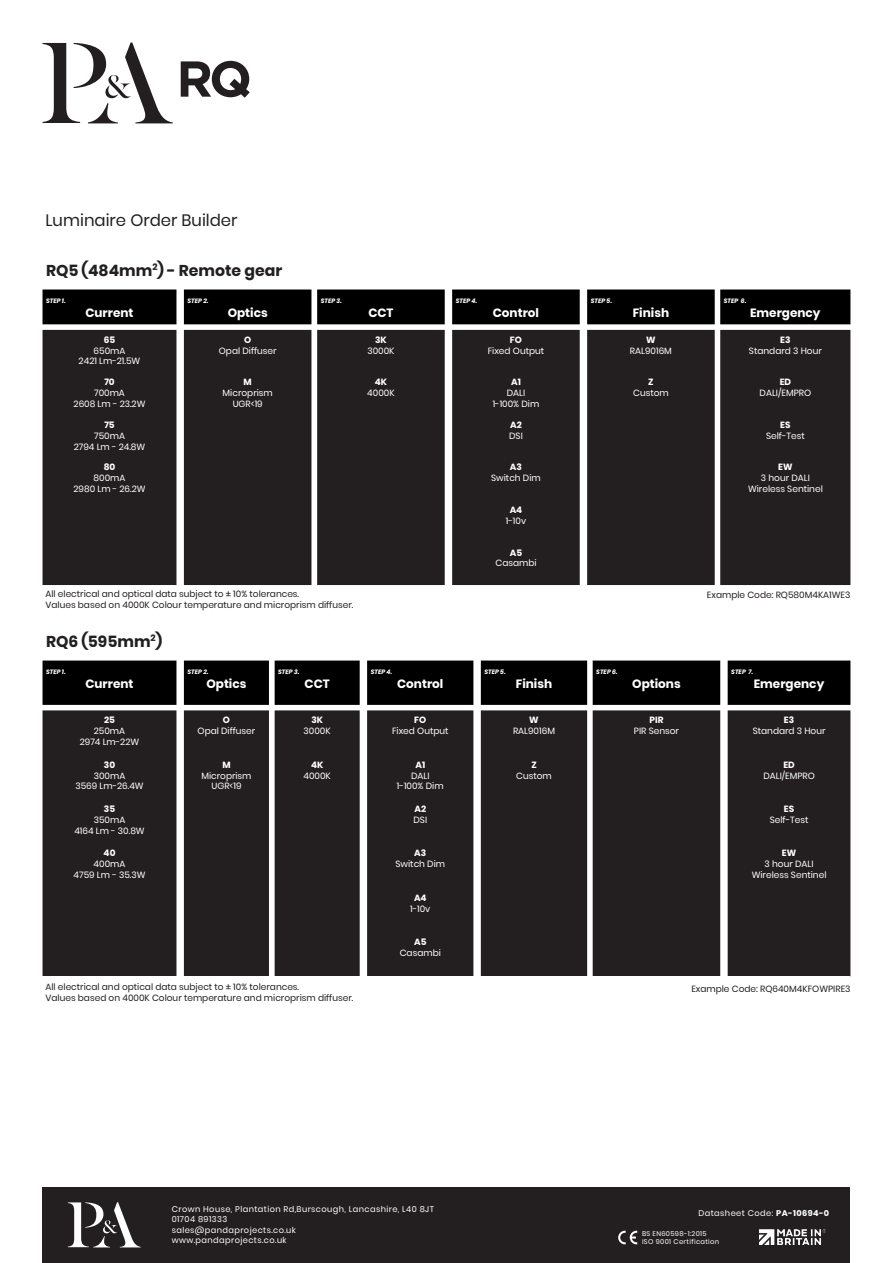
<style>
.page{position:relative;width:893px;height:1263px;background:#fff}
.page>*{position:absolute;margin:0;border:0;box-sizing:border-box;transform-origin:0 0}
.t1{font:700 50.4px "Gotham";color:#231f20}
.t2{font:16.5px "Poppins";color:#231f20}
.t3{font:700 15.6px "Poppins";color:#231f20}
.t4{font:700 12px "Poppins";color:#fff}
.t5{font:9px/10.8px "Poppins";color:#fff;text-align:center}
.t6{font:9px/10.8px "Poppins";color:#231f20}
.t7{font:700 9px "Poppins";color:#fff}
.t8{font:8.25px/10.5px "Poppins";letter-spacing:.05em;color:#fff}
.t9{font:6.75px/8.1px "Poppins";letter-spacing:.05em;color:#fff}
.t10{font:italic 700 6.3px "Poppins";color:#fff}
.s1{font-weight:700}
</style>
<div class="page">
<svg style="left:43px;top:289px;width:807px;height:35px;background:#0e0e0f"></svg>
<div style="left:43px;top:330px;width:807px;height:255px;background:#231f20"></div>
<div style="left:43px;top:1187px;width:807px;height:76px;background:#231f20"></div>
<svg style="left:618px;top:1231px;width:19px;height:13px"></svg>
<svg style="left:43px;top:43px;width:130px;height:80px"></svg>
<svg style="left:68px;top:1202px;width:73px;height:45px"></svg>
<svg style="left:43px;top:660px;width:807px;height:45px;background:#0f0f10"></svg>
<div style="left:43px;top:710px;width:807px;height:266px;background:#231f20"></div>
<img style="left:760px;top:1229px;width:65px;height:15px">
<h1 class="t1" style="left:176px;top:45px;width:77px">RQ</h1>
<h2 class="t2" style="left:45px;top:211px;width:194px">Luminaire Order Builder</h2>
<h3 class="t3" style="left:46px;top:261px;width:238px">RQ5 (484mm<sup>2</sup>) - Remote gear</h3>
<p class="t10" style="left:46px;top:297px;width:21px">STEP 1.</p>
<h3 class="t4" style="left:85px;top:306px;width:50px">Current</h3>
<p class="t10" style="left:187px;top:297px;width:22px">STEP 2.</p>
<h3 class="t4" style="left:228px;top:306px;width:42px">Optics</h3>
<p class="t10" style="left:321px;top:297px;width:22px">STEP 3.</p>
<h3 class="t4" style="left:368px;top:306px;width:27px">CCT</h3>
<p class="t10" style="left:456px;top:297px;width:23px">STEP 4.</p>
<h3 class="t4" style="left:493px;top:306px;width:48px">Control</h3>
<p class="t10" style="left:591px;top:297px;width:23px">STEP 5.</p>
<h3 class="t4" style="left:633px;top:306px;width:38px">Finish</h3>
<p class="t10" style="left:724px;top:297px;width:24px">STEP 6.</p>
<h3 class="t4" style="left:750px;top:306px;width:72px">Emergency</h3>
<p class="t7" style="left:104px;top:334px;width:13px">65</p>
<p class="t5" style="left:79px;top:345px;width:63px">650mA<br>2421 Lm-21.5W</p>
<p class="t7" style="left:244px;top:334px;width:9px">O</p>
<p class="t5" style="left:219px;top:345px;width:59px">Opal Diffuser</p>
<p class="t7" style="left:375px;top:334px;width:13px">3K</p>
<p class="t5" style="left:367px;top:345px;width:29px">3000K</p>
<p class="t7" style="left:510px;top:334px;width:14px">FO</p>
<p class="t5" style="left:488px;top:345px;width:58px">Fixed Output</p>
<p class="t7" style="left:646px;top:334px;width:11px">W</p>
<p class="t5" style="left:630px;top:345px;width:43px">RAL9016M</p>
<p class="t7" style="left:780px;top:334px;width:12px">E3</p>
<p class="t5" style="left:749px;top:345px;width:74px">Standard 3 Hour</p>
<p class="t7" style="left:104px;top:377px;width:12px">70</p>
<p class="t5" style="left:74px;top:388px;width:73px">700mA<br>2608 Lm - 23.2W</p>
<p class="t7" style="left:244px;top:377px;width:10px">M</p>
<p class="t5" style="left:223px;top:388px;width:52px">Microprism<br>UGR&lt;19</p>
<p class="t7" style="left:375px;top:377px;width:14px">4K</p>
<p class="t5" style="left:367px;top:388px;width:29px">4000K</p>
<p class="t7" style="left:511px;top:377px;width:11px">A1</p>
<p class="t5" style="left:493px;top:388px;width:48px">DALI<br>1-100% Dim</p>
<p class="t7" style="left:648px;top:377px;width:7px">Z</p>
<p class="t5" style="left:633px;top:388px;width:37px">Custom</p>
<p class="t7" style="left:780px;top:377px;width:13px">ED</p>
<p class="t5" style="left:760px;top:388px;width:53px">DALI/EMPRO</p>
<p class="t7" style="left:104px;top:420px;width:12px">75</p>
<p class="t5" style="left:74px;top:430px;width:73px">750mA<br>2794 Lm - 24.8W</p>
<p class="t7" style="left:510px;top:420px;width:13px">A2</p>
<p class="t5" style="left:509px;top:430px;width:15px">DSI</p>
<p class="t7" style="left:780px;top:420px;width:12px">ES</p>
<p class="t5" style="left:766px;top:430px;width:40px">Self-Test</p>
<p class="t7" style="left:104px;top:462px;width:13px">80</p>
<p class="t5" style="left:74px;top:473px;width:74px">800mA<br>2980 Lm - 26.2W</p>
<p class="t7" style="left:510px;top:462px;width:14px">A3</p>
<p class="t5" style="left:491px;top:473px;width:51px">Switch Dim</p>
<p class="t7" style="left:778px;top:462px;width:16px">EW</p>
<p class="t5" style="left:748px;top:473px;width:76px">3 hour DALI<br>Wireless Sentinel</p>
<p class="t7" style="left:510px;top:505px;width:14px">A4</p>
<p class="t5" style="left:506px;top:515px;width:22px">1-10v</p>
<p class="t7" style="left:510px;top:547px;width:14px">A5</p>
<p class="t5" style="left:495px;top:558px;width:43px">Casambi</p>
<p class="t6" style="left:45px;top:588px;width:255px">All electrical and optical data subject to ± 10% tolerances.</p>
<p class="t6" style="left:707px;top:589px;width:145px">Example Code: RQ580M4KA1WE3</p>
<p class="t6" style="left:45px;top:599px;width:309px">Values based on 4000K Colour temperature and microprism diffuser.</p>
<h3 class="t3" style="left:46px;top:632px;width:118px">RQ6 (595mm<sup>2</sup>)</h3>
<p class="t10" style="left:46px;top:668px;width:21px">STEP 1.</p>
<h3 class="t4" style="left:85px;top:677px;width:50px">Current</h3>
<p class="t10" style="left:187px;top:668px;width:22px">STEP 2.</p>
<h3 class="t4" style="left:206px;top:677px;width:42px">Optics</h3>
<p class="t10" style="left:278px;top:668px;width:22px">STEP 3.</p>
<h3 class="t4" style="left:305px;top:677px;width:27px">CCT</h3>
<p class="t10" style="left:371px;top:668px;width:23px">STEP 4.</p>
<h3 class="t4" style="left:397px;top:677px;width:48px">Control</h3>
<p class="t10" style="left:484px;top:668px;width:23px">STEP 5.</p>
<h3 class="t4" style="left:516px;top:677px;width:38px">Finish</h3>
<p class="t10" style="left:596px;top:668px;width:23px">STEP 6.</p>
<h3 class="t4" style="left:632px;top:677px;width:50px">Options</h3>
<p class="t10" style="left:731px;top:668px;width:23px">STEP 7.</p>
<h3 class="t4" style="left:754px;top:677px;width:72px">Emergency</h3>
<p class="t7" style="left:104px;top:715px;width:12px">25</p>
<p class="t5" style="left:80px;top:726px;width:61px">250mA<br>2974 Lm-22W</p>
<p class="t7" style="left:223px;top:715px;width:9px">O</p>
<p class="t5" style="left:198px;top:726px;width:59px">Opal Diffuser</p>
<p class="t7" style="left:311px;top:715px;width:13px">3K</p>
<p class="t5" style="left:304px;top:726px;width:29px">3000K</p>
<p class="t7" style="left:414px;top:715px;width:14px">FO</p>
<p class="t5" style="left:392px;top:726px;width:58px">Fixed Output</p>
<p class="t7" style="left:529px;top:715px;width:11px">W</p>
<p class="t5" style="left:513px;top:726px;width:43px">RAL9016M</p>
<p class="t7" style="left:649px;top:715px;width:15px">PIR</p>
<p class="t5" style="left:634px;top:726px;width:47px">PIR Sensor</p>
<p class="t7" style="left:784px;top:715px;width:12px">E3</p>
<p class="t5" style="left:753px;top:726px;width:74px">Standard 3 Hour</p>
<p class="t7" style="left:104px;top:759px;width:13px">30</p>
<p class="t5" style="left:75px;top:770px;width:70px">300mA<br>3569 Lm-26.4W</p>
<p class="t7" style="left:222px;top:759px;width:10px">M</p>
<p class="t5" style="left:201px;top:770px;width:52px">Microprism<br>UGR&lt;19</p>
<p class="t7" style="left:311px;top:759px;width:14px">4K</p>
<p class="t5" style="left:303px;top:770px;width:29px">4000K</p>
<p class="t7" style="left:415px;top:759px;width:11px">A1</p>
<p class="t5" style="left:397px;top:770px;width:48px">DALI<br>1-100% Dim</p>
<p class="t7" style="left:531px;top:759px;width:7px">Z</p>
<p class="t5" style="left:516px;top:770px;width:37px">Custom</p>
<p class="t7" style="left:783px;top:759px;width:13px">ED</p>
<p class="t5" style="left:763px;top:770px;width:53px">DALI/EMPRO</p>
<p class="t7" style="left:104px;top:804px;width:13px">35</p>
<p class="t5" style="left:74px;top:814px;width:72px">350mA<br>4164 Lm - 30.8W</p>
<p class="t7" style="left:414px;top:804px;width:13px">A2</p>
<p class="t5" style="left:413px;top:814px;width:15px">DSI</p>
<p class="t7" style="left:784px;top:804px;width:12px">ES</p>
<p class="t5" style="left:770px;top:814px;width:40px">Self-Test</p>
<p class="t7" style="left:104px;top:848px;width:13px">40</p>
<p class="t5" style="left:74px;top:859px;width:73px">400mA<br>4759 Lm - 35.3W</p>
<p class="t7" style="left:414px;top:848px;width:14px">A3</p>
<p class="t5" style="left:395px;top:859px;width:51px">Switch Dim</p>
<p class="t7" style="left:782px;top:848px;width:16px">EW</p>
<p class="t5" style="left:752px;top:859px;width:76px">3 hour DALI<br>Wireless Sentinel</p>
<p class="t7" style="left:414px;top:892px;width:14px">A4</p>
<p class="t5" style="left:410px;top:903px;width:22px">1-10v</p>
<p class="t7" style="left:414px;top:937px;width:14px">A5</p>
<p class="t5" style="left:400px;top:947px;width:43px">Casambi</p>
<p class="t6" style="left:45px;top:982px;width:309px">All electrical and optical data subject to ± 10% tolerances.<br>Values based on 4000K Colour temperature and microprism diffuser.</p>
<p class="t6" style="left:691px;top:983px;width:161px">Example Code: RQ640M4KFOWPIRE3</p>
<p class="t8" style="left:172px;top:1204px;width:264px">Crown House, Plantation Rd,Burscough, Lancashire, L40 8JT<br>01704 891333<br>sales@pandaprojects.co.uk<br>www.pandaprojects.co.uk</p>
<p class="t8" style="left:698px;top:1207px;width:132px">Datasheet Code: <span class="s1">PA-10694-0</span></p>
<p class="t9" style="left:642px;top:1230px;width:79px">BS EN60598-1:2015<br>ISO 9001 Certification</p>
</div>
